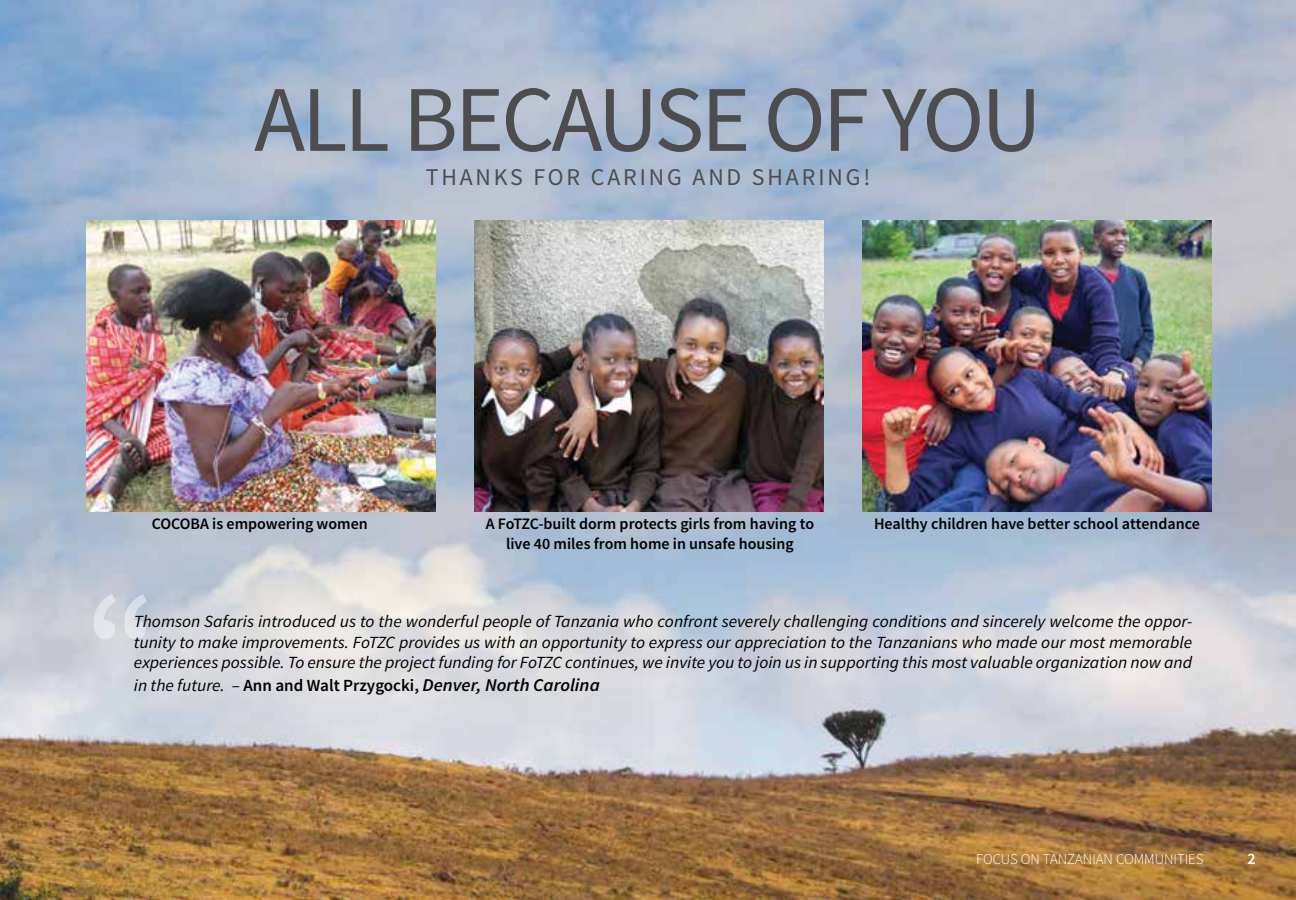
<style>
.page{position:relative;width:1296px;height:900px;background:#fff}
.page>*{position:absolute;margin:0;border:0;box-sizing:border-box;transform-origin:0 0}
.t1{font:600 148px "Source Sans Pro";color:#fff}
.t2{font:94px "Source Sans Pro";letter-spacing:-.03em;color:#4d4d4f}
.t3{font:24px "Source Sans Pro";letter-spacing:.12em;color:#4d4d4f}
.t4{font:italic 17px/20.4px "Source Sans Pro";color:#000;text-align:justify}
.t5{font:600 17px "Source Sans Pro";color:#000}
.t6{font:600 16px/20px "Source Sans Pro";color:#000;text-align:center}
.t7{font:600 16px "Source Sans Pro";color:#fff}
.t8{font:300 15px "Source Sans Pro";color:#fff}
.s1{font-weight:400;font-style:italic}
.s2{font-weight:400}
.s3{font-style:italic;font-size:18px}
</style>
<div class="page">
<img style="left:0;top:0;width:1296px;height:900px">
<img style="left:86px;top:221px;width:349px;height:291px">
<img style="left:474px;top:221px;width:349px;height:291px">
<img style="left:863px;top:221px;width:348px;height:291px">
<h2 class="t2" style="left:254px;top:61px;width:789px">ALL BECAUSE OF YOU</h2>
<h3 class="t3" style="left:426px;top:162px;width:446px">THANKS FOR CARING AND SHARING!</h3>
<p class="t6" style="left:152px;top:514px;width:218px">COCOBA is empowering women</p>
<p class="t6" style="left:486px;top:514px;width:330px">A FoTZC-built dorm protects girls from having to live 40 miles from home in unsafe housing</p>
<p class="t6" style="left:874px;top:514px;width:327px">Healthy children have better school attendance</p>
<h1 class="t1" style="left:85px;top:553px;width:73px">“</h1>
<p class="t4" style="left:134px;top:611px;width:1060px">Thomson Safaris introduced us to the wonderful people of Tanzania who confront severely challenging conditions and sincerely welcome the oppor&shy;tunity to make improvements. FoTZC provides us with an opportunity to express our appreciation to the Tanzanians who made our most memorable experiences possible. To ensure the project funding for FoTZC continues, we invite you to join us in supporting this most valuable organization now and</p>
<p class="t5" style="left:134px;top:675px;width:467px"><span class="s1">in the future.</span> <span class="s2">–</span> Ann and Walt Przygocki, <span class="s3">Denver, North Carolina</span></p>
<p class="t8" style="left:976px;top:850px;width:229px">FOCUS ON TANZANIAN COMMUNITIES</p>
<p class="t7" style="left:1248px;top:849px;width:10px">2</p>
</div>
